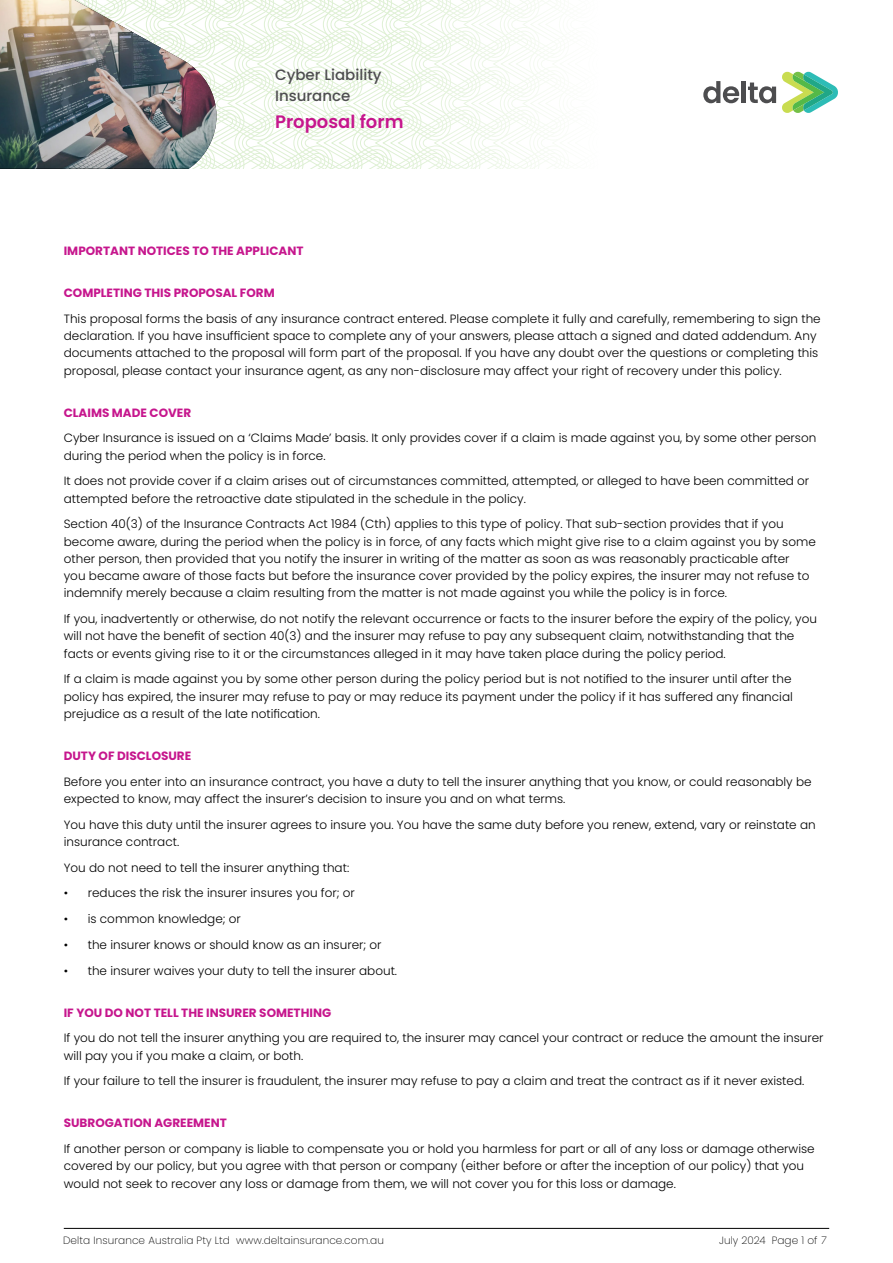
<style>
.page{position:relative;width:893px;height:1263px;background:#fff}
.page>*{position:absolute;margin:0;border:0;box-sizing:border-box;transform-origin:0 0}
.t1{font:600 18px "Poppins";color:#c6168d}
.t2{font:500 15px/21px "Poppins";color:#4d4d4f}
.t3{font:300 12px/17.2px "Poppins";color:#000}
.t4{font:700 12px "Poppins";color:#c6168d}
.t5{font:200 10.5px "Poppins";letter-spacing:.01em;color:#000}
.s1{font-style:italic}
</style>
<div class="page">
<hr style="left:64px;top:1228px;width:765px;height:1px;background:#000">
<svg style="left:228px;top:0;width:327px;height:169px"></svg>
<svg style="left:218px;top:0;width:10px;height:169px"></svg>
<img style="left:0;top:0;width:218px;height:169px">
<svg style="left:782px;top:72px;width:56px;height:41px"></svg>
<svg style="left:748px;top:83px;width:28px;height:20px"></svg>
<div style="left:741px;top:81px;width:5px;height:22px;background:#4d4d4f"></div>
<svg style="left:703px;top:81px;width:36px;height:22px"></svg>
<p class="t2" style="left:275px;top:64px;width:108px">Cyber Liability<br>Insurance</p>
<h1 class="t1" style="left:275px;top:111px;width:130px">Proposal form</h1>
<p class="t4" style="left:64px;top:244px;width:241px">IMPORTANT NOTICES TO THE APPLICANT</p>
<p class="t4" style="left:64px;top:286px;width:212px">COMPLETING THIS PROPOSAL FORM</p>
<p class="t3" style="left:64px;top:310px;width:758px">This proposal forms the basis of any insurance contract entered. Please complete it fully and carefully, remembering to sign the declaration. If you have insufficient space to complete any of your answers, please attach a signed and dated addendum. Any documents attached to the proposal will form part of the proposal. If you have any doubt over the questions or completing this proposal, please contact your insurance agent, as any non-disclosure may affect your right of recovery under this policy.</p>
<p class="t4" style="left:64px;top:405px;width:129px">CLAIMS MADE COVER</p>
<p class="t3" style="left:64px;top:429px;width:754px">Cyber Insurance is issued on a ‘Claims Made’ basis. It only provides cover if a claim is made against you, by some other person during the period when the policy is in force.</p>
<p class="t3" style="left:64px;top:472px;width:747px">It does not provide cover if a claim arises out of circumstances committed, attempted, or alleged to have been committed or attempted before the retroactive date stipulated in the schedule in the policy.</p>
<p class="t3" style="left:64px;top:515px;width:753px">Section 40(3) of the Insurance Contracts Act 1984 (Cth) applies to this type of policy. That sub-section provides that if you become aware, during the period when the policy is in force, of any facts which might give rise to a claim against you by some other person, then provided that you notify the insurer in writing of the matter as soon as was reasonably practicable after<br>you became aware of those facts but before the insurance cover provided by the policy expires, the insurer may not refuse to indemnify merely because a claim resulting from the matter is not made against you while the policy is in force.</p>
<p class="t3" style="left:64px;top:610px;width:755px">If you, inadvertently or otherwise, do not notify the relevant occurrence or facts to the insurer before the expiry of the policy, you will not have the benefit of section 40(3) and the insurer may refuse to pay any subsequent claim, notwithstanding that the facts or events giving rise to it or the circumstances alleged in it may have taken place during the policy period.</p>
<p class="t3" style="left:64px;top:670px;width:731px;text-align:justify">If a claim is made against you by some other person during the policy period but is not notified to the insurer until after the policy has expired, the insurer may refuse to pay or may reduce its payment under the policy if it has suffered any financial prejudice as a result of the late notification.</p>
<p class="t4" style="left:64px;top:749px;width:129px">DUTY OF DISCLOSURE</p>
<p class="t3" style="left:64px;top:773px;width:749px">Before you enter into an insurance contract, you have a duty to tell the insurer anything that you know, or could reasonably be expected to know, may affect the insurer’s decision to insure you and on what terms.</p>
<p class="t3" style="left:64px;top:816px;width:753px">You have this duty until the insurer agrees to insure you. You have the same duty before you renew, extend, vary or reinstate an insurance contract.</p>
<p class="t3" style="left:64px;top:859px;width:287px">You do not need to tell the insurer anything that:</p>
<p class="t3" style="left:64px;top:884px;width:293px">• reduces the risk the insurer insures you for; or</p>
<p class="t3" style="left:64px;top:910px;width:179px">• is common knowledge; or</p>
<p class="t3" style="left:64px;top:936px;width:319px">• the insurer knows or should know as an insurer; or</p>
<p class="t3" style="left:64px;top:962px;width:335px">• the insurer waives your duty to tell the insurer about.</p>
<p class="t4" style="left:64px;top:1005px;width:269px">IF YOU DO NOT TELL THE INSURER SOMETHING</p>
<p class="t3" style="left:64px;top:1029px;width:761px">If you do not tell the insurer anything you are required to, the insurer may cancel your contract or reduce the amount the insurer will pay you if you make a claim, or both.</p>
<p class="t3" style="left:64px;top:1072px;width:742px">If your failure to tell the insurer is fraudulent, the insurer may refuse to pay a claim and treat the contract as if it never existed.</p>
<p class="t4" style="left:64px;top:1116px;width:165px">SUBROGATION AGREEMENT</p>
<p class="t3" style="left:64px;top:1140px;width:752px">If another person or company is liable to compensate you or hold you harmless for part or all of any loss or damage otherwise covered by our policy, but you agree with that person or company (either before or after the inception of our policy) that you would not seek to recover any loss or damage from them, we will not cover you for this loss or damage.</p>
<p class="t5" style="left:63px;top:1234px;width:322px">Delta Insurance Australia Pty Ltd www.deltainsurance.com.au</p>
<p class="t5" style="left:719px;top:1234px;width:109px">July 2024 Page 1 of <span class="s1">7</span></p>
</div>
